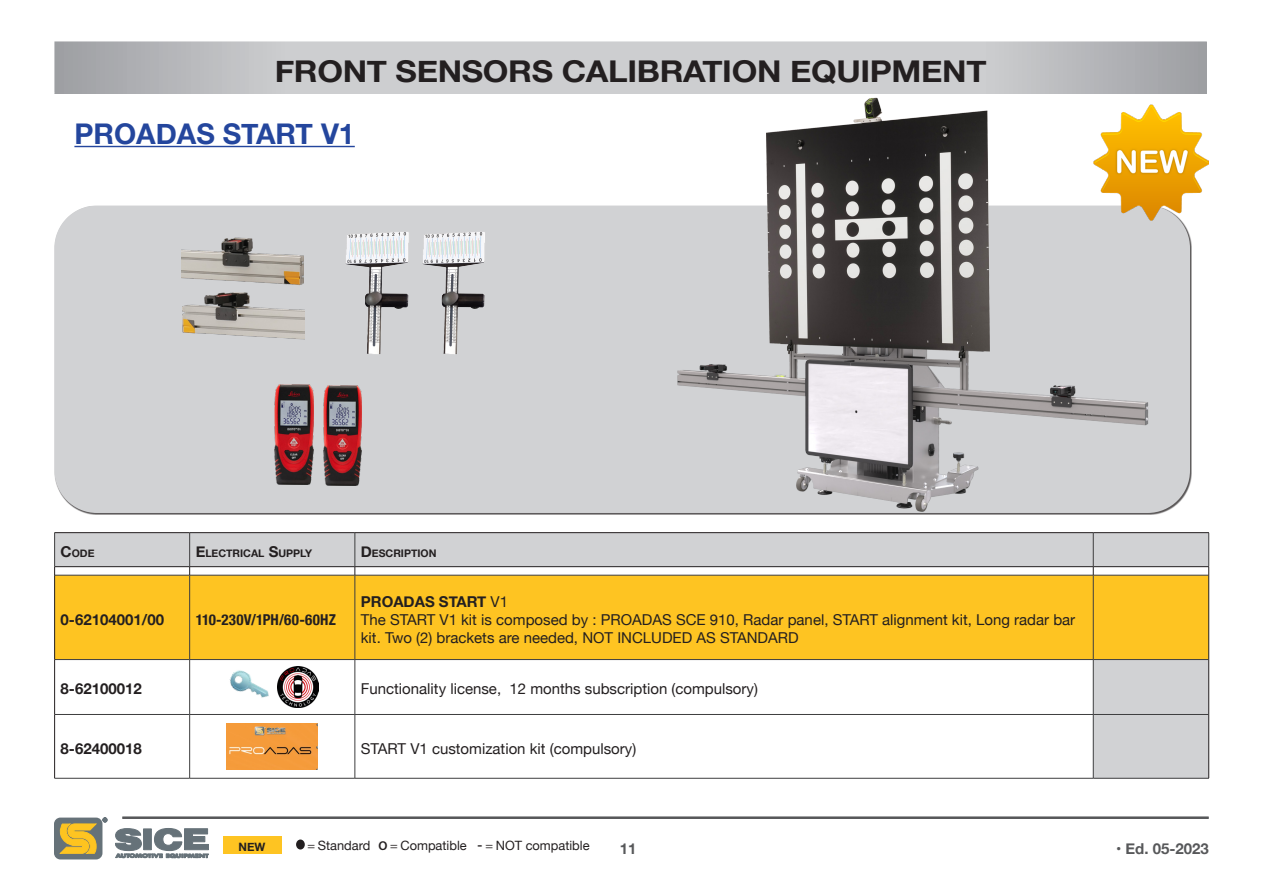
<style>
.page{position:relative;width:1263px;height:893px;background:#fff}
.page>*{position:absolute;margin:0;border:0;box-sizing:border-box;transform-origin:0 0}
.t1{font:700 30px "Helvetica Neue";letter-spacing:-.01em;color:#231f20;scale:1.1 1}
.t2{font:700 28.5px "Helvetica Neue";color:#24469d}
.t3{font:15px/18px "Helvetica Neue";color:#231f20}
.t4{font:700 15px "Helvetica Neue";color:#231f20}
.t5{font:700 condensed 15px "Helvetica Neue";letter-spacing:.015em;color:#231f20}
.t6{font:700 15px "Helvetica Neue";color:#57585a}
.t7{font:12.9px "Helvetica Neue";color:#231f20}
.t8{font:700 11.55px "Helvetica Neue";color:#231f20}
.t9{font:700 10.5px "Helvetica Neue";color:#231f20}
.s1{font-size:15px}
.s2{font-weight:700}
.s3{font-family:"Myriad Pro"}
.s4{font-family:"Myriad Pro";font-weight:600}
.s5{font-family:"Myriad Pro";font-weight:600;font-size:15.45px}
</style>
<div class="page">
<hr style="left:122px;top:817px;width:1086px;height:2px;background:#57585a">
<div style="left:54px;top:818px;width:48px;height:41px;background:#667279;border-radius:6px"></div>
<svg style="left:59px;top:823px;width:38px;height:31px"></svg>
<svg style="left:103px;top:817px;width:4px;height:5px"></svg>
<svg style="left:115px;top:828px;width:94px;height:30px"></svg>
<div style="left:223px;top:837px;width:58px;height:17px;background:#fec422"></div>
<div style="left:296px;top:839px;width:9px;height:10px;background:#231f20;border-radius:50%"></div>
<svg style="left:56px;top:43px;width:1149px;height:49px;background:#c3c4c6"></svg>
<hr style="left:74px;top:146px;width:281px;height:1px;background:#24469d">
<div style="left:55px;top:576px;width:1153px;height:83px;background:#fec422"></div>
<div style="left:1094px;top:660px;width:114px;height:118px;background:#d1d2d4"></div>
<hr style="left:54px;top:532px;width:136px;height:1px;background:#231f20">
<hr style="left:190px;top:532px;width:165px;height:1px;background:#231f20">
<hr style="left:355px;top:532px;width:738px;height:1px;background:#231f20">
<hr style="left:1093px;top:532px;width:116px;height:1px;background:#231f20">
<hr style="left:55px;top:575px;width:135px;height:1px;background:#3e3e3f">
<hr style="left:190px;top:575px;width:165px;height:1px;background:#3e3e3f">
<hr style="left:189px;top:575px;width:1px;height:84px;background:#3e3e3f">
<hr style="left:355px;top:575px;width:738px;height:1px;background:#3e3e3f">
<hr style="left:355px;top:575px;width:1px;height:84px;background:#3e3e3f">
<hr style="left:1093px;top:575px;width:115px;height:1px;background:#3e3e3f">
<hr style="left:1093px;top:575px;width:1px;height:84px;background:#3e3e3f">
<hr style="left:55px;top:659px;width:135px;height:1px;background:#3e3e3f">
<hr style="left:190px;top:659px;width:165px;height:1px;background:#3e3e3f">
<hr style="left:189px;top:660px;width:1px;height:54px;background:#3e3e3f">
<hr style="left:355px;top:659px;width:738px;height:1px;background:#3e3e3f">
<hr style="left:355px;top:660px;width:1px;height:54px;background:#3e3e3f">
<hr style="left:1093px;top:659px;width:115px;height:1px;background:#3e3e3f">
<hr style="left:1093px;top:660px;width:1px;height:54px;background:#3e3e3f">
<hr style="left:55px;top:714px;width:135px;height:1px;background:#3e3e3f">
<hr style="left:190px;top:714px;width:165px;height:1px;background:#3e3e3f">
<hr style="left:189px;top:715px;width:1px;height:63px;background:#3e3e3f">
<hr style="left:355px;top:714px;width:738px;height:1px;background:#3e3e3f">
<hr style="left:355px;top:715px;width:1px;height:63px;background:#3e3e3f">
<hr style="left:1093px;top:714px;width:115px;height:1px;background:#3e3e3f">
<hr style="left:1093px;top:715px;width:1px;height:63px;background:#3e3e3f">
<hr style="left:54px;top:778px;width:136px;height:1px;background:#3e3e3f">
<hr style="left:190px;top:778px;width:165px;height:1px;background:#3e3e3f">
<hr style="left:355px;top:778px;width:738px;height:1px;background:#3e3e3f">
<hr style="left:1093px;top:778px;width:116px;height:1px;background:#3e3e3f">
<svg style="left:54px;top:533px;width:1155px;height:42px"></svg>
<hr style="left:54px;top:575px;width:1px;height:84px;background:#231f20">
<hr style="left:1208px;top:575px;width:1px;height:84px;background:#231f20">
<hr style="left:54px;top:659px;width:1px;height:55px;background:#231f20">
<hr style="left:1208px;top:659px;width:1px;height:55px;background:#231f20">
<hr style="left:54px;top:714px;width:1px;height:64px;background:#231f20">
<hr style="left:1208px;top:714px;width:1px;height:64px;background:#231f20">
<img style="left:278px;top:666px;width:41px;height:41px">
<img style="left:229px;top:670px;width:40px;height:28px">
<img style="left:227px;top:724px;width:91px;height:45px">
<div style="left:54px;top:206px;width:1136px;height:307px;background:#d1d2d4;border-radius:42px"></div>
<img style="left:275px;top:385px;width:38px;height:99px">
<img style="left:323px;top:386px;width:38px;height:99px">
<img style="left:637px;top:69px;width:546px;height:470px">
<img style="left:182px;top:237px;width:122px;height:103px">
<img style="left:345px;top:232px;width:140px;height:123px">
<img style="left:1094px;top:105px;width:115px;height:115px">
<h1 class="t1" style="left:275px;top:48px;width:649px">FRONT SENSORS CALIBRATION EQUIPMENT</h1>
<h2 class="t2" style="left:74px;top:111px;width:282px">PROADAS START V1</h2>
<p class="t9" style="left:61px;top:545px;width:35px"><span class="s1">C</span>ODE</p>
<p class="t9" style="left:196px;top:545px;width:31px"><span class="s1">E</span>LECTRICA</p>
<p class="t9" style="left:258px;top:545px;width:29px">L <span class="s1">S</span>UPP</p>
<p class="t9" style="left:300px;top:545px;width:14px">LY</p>
<p class="t9" style="left:361px;top:545px;width:26px"><span class="s1">D</span>ESCRIPTION</p>
<p class="t4" style="left:61px;top:608px;width:105px">0-62104001/00</p>
<p class="t5" style="left:196px;top:607px;width:133px">110-230V/1PH/60-60HZ</p>
<p class="t3" style="left:361px;top:593px;width:716px"><span class="s2">PROADAS START</span> V1<br>The START V1 kit is composed by : PROADAS SCE 910, Radar panel, START alignment kit, Long radar bar kit. Two (2) brackets are needed, NOT INCLUDED AS STANDARD</p>
<p class="t4" style="left:61px;top:677px;width:83px">8-62100012</p>
<p class="t3" style="left:361px;top:681px;width:399px">Functionality license, 12 months subscription (compulsory)</p>
<p class="t4" style="left:61px;top:737px;width:83px">8-62400018</p>
<p class="t3" style="left:361px;top:740px;width:277px">START V1 customization kit (compulsory)</p>
<p class="t7" style="left:307px;top:836px;width:284px"><span class="s3">=</span> Standard <span class="s4">O</span> <span class="s3">=</span> Compatible <span class="s5">-</span> <span class="s3">=</span> NOT compatible</p>
<p class="t8" style="left:239px;top:838px;width:28px">NEW</p>
<p class="t6" style="left:620px;top:837px;width:18px">11</p>
<p class="t6" style="left:1116px;top:837px;width:94px">• Ed. 05-2023</p>
</div>
